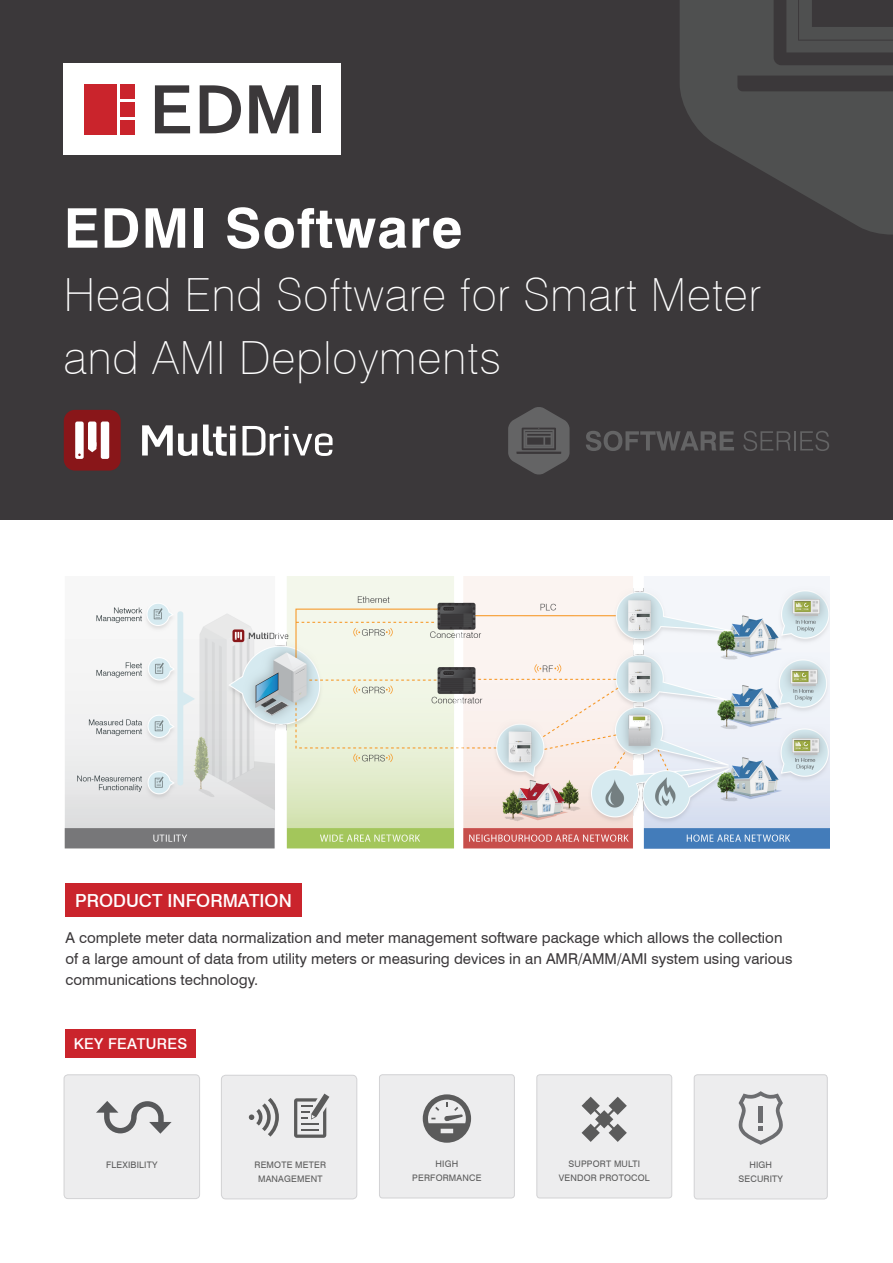
<style>
.page{position:relative;width:893px;height:1263px;background:#fff}
.page>*{position:absolute;margin:0;border:0;box-sizing:border-box;transform-origin:0 0}
.t1{font:700 54.75px "Swiss 721 BT";letter-spacing:.02em;color:#fff}
.t2{font:100 45.75px "Swiss 721 BT";letter-spacing:.02em;color:#fff}
.white_heading{font:500 18px "Swiss 721 BT";color:#fff}
.t3{font:15px/21px "Swiss 721 BT";color:#3b383a}
.white_heading-2{font:500 15px "Swiss 721 BT";color:#fff}
.white_heading-3{font:500 15px "Swiss 721 BT";letter-spacing:.02em;color:#fff}
.t4{font:9px/14.1px "Swiss 721 BT";letter-spacing:.02em;color:#5b5b5b;text-align:center}
</style>
<div class="page">
<div style="left:0;top:0;width:893px;height:519px;background:#3b383a"></div>
<div style="left:64px;top:64px;width:277px;height:91px;background:#fff"></div>
<svg style="left:155px;top:85px;width:35px;height:48px"></svg>
<svg style="left:200px;top:85px;width:41px;height:48px"></svg>
<svg style="left:249px;top:85px;width:49px;height:48px"></svg>
<div style="left:312px;top:85px;width:9px;height:48px;background:#3b383a"></div>
<div style="left:84px;top:84px;width:32px;height:51px;background:#ca242c"></div>
<div style="left:120px;top:84px;width:15px;height:15px;background:#ca242c"></div>
<div style="left:120px;top:120px;width:15px;height:15px;background:#ca242c"></div>
<div style="left:120px;top:102px;width:15px;height:15px;background:#ca242c"></div>
<svg style="left:680px;top:0;width:213px;height:235px;fill:#4f5050"></svg>
<svg style="left:586px;top:431px;width:148px;height:20px"></svg>
<svg style="left:743px;top:431px;width:86px;height:20px"></svg>
<svg style="left:508px;top:407px;width:62px;height:68px"></svg>
<svg style="left:142px;top:425px;width:55px;height:31px"></svg>
<svg style="left:203px;top:424px;width:33px;height:32px"></svg>
<svg style="left:242px;top:426px;width:91px;height:30px"></svg>
<div style="left:64px;top:410px;width:57px;height:61px;background:#891619;border-radius:11px"></div>
<div style="left:101px;top:421px;width:8px;height:38px;background:#fff;border-radius:2px"></div>
<svg style="left:75px;top:421px;width:21px;height:38px"></svg>
<div style="left:694px;top:1075px;width:133px;height:124px;background:#ededee;border-radius:3px"></div>
<div style="left:694px;top:1074px;width:133px;height:125px;border:1px solid #d2d2d4;border-radius:3px"></div>
<svg style="left:738px;top:1091px;width:45px;height:54px"></svg>
<hr style="left:759px;top:1106px;width:4px;height:16px;background:#6c6d70">
<img style="left:64px;top:576px;width:765px;height:272px">
<div style="left:379px;top:1075px;width:135px;height:123px;background:#ededee;border-radius:3px"></div>
<div style="left:379px;top:1074px;width:136px;height:124px;border:1px solid #d2d2d4;border-radius:3px"></div>
<svg style="left:423px;top:1094px;width:48px;height:49px"></svg>
<div style="left:221px;top:1075px;width:136px;height:124px;background:#ededee;border-radius:4px"></div>
<div style="left:221px;top:1075px;width:136px;height:124px;border:1px solid #d2d2d4;border-radius:4px"></div>
<svg style="left:249px;top:1098px;width:30px;height:38px"></svg>
<svg style="left:294px;top:1093px;width:35px;height:45px"></svg>
<div style="left:64px;top:1075px;width:136px;height:123px;background:#ededee;border-radius:4px"></div>
<div style="left:64px;top:1074px;width:136px;height:125px;border:1px solid #d2d2d4;border-radius:4px"></div>
<svg style="left:96px;top:1101px;width:76px;height:33px"></svg>
<div style="left:537px;top:1075px;width:135px;height:123px;background:#ededee;border-radius:3px"></div>
<div style="left:537px;top:1074px;width:135px;height:124px;border:1px solid #d2d2d4;border-radius:3px"></div>
<svg style="left:582px;top:1097px;width:45px;height:45px"></svg>
<div style="left:65px;top:883px;width:237px;height:34px;background:#ca242c"></div>
<div style="left:65px;top:1029px;width:131px;height:29px;background:#ca242c"></div>
<p class="t1" style="left:64px;top:195px;width:400px">EDMI Software</p>
<p class="t2" style="left:64px;top:267px;width:698px">Head End Software for Smart Meter</p>
<p class="t2" style="left:64px;top:330px;width:439px">and AMI Deployments</p>
<p class="white_heading" style="left:75px;top:889px;width:218px">PRODUCT INFORMATION</p>
<p class="white_heading-2" style="left:74px;top:890px;width:114px">PRODUCT INFO</p>
<p class="t3" style="left:65px;top:927px;width:729px">A complete meter data normalization and meter management software package which allows the collection of a large amount of data from utility meters or measuring devices in an AMR/AMM/AMI system using various communications technology.</p>
<p class="white_heading-3" style="left:74px;top:1034px;width:115px">KEY FEATURES</p>
<p class="t4" style="left:106px;top:1157px;width:53px">FLEXIBILITY</p>
<p class="t4" style="left:559px;top:1157px;width:92px">SUPPORT MULTI<br>VENDOR PROTOCOL</p>
<p class="t4" style="left:412px;top:1157px;width:71px">HIGH<br>PERFORMANCE</p>
<p class="t4" style="left:255px;top:1157px;width:73px">REMOTE METER<br>MANAGEMENT</p>
<p class="t4" style="left:738px;top:1157px;width:46px">HIGH<br>SECURITY</p>
</div>
